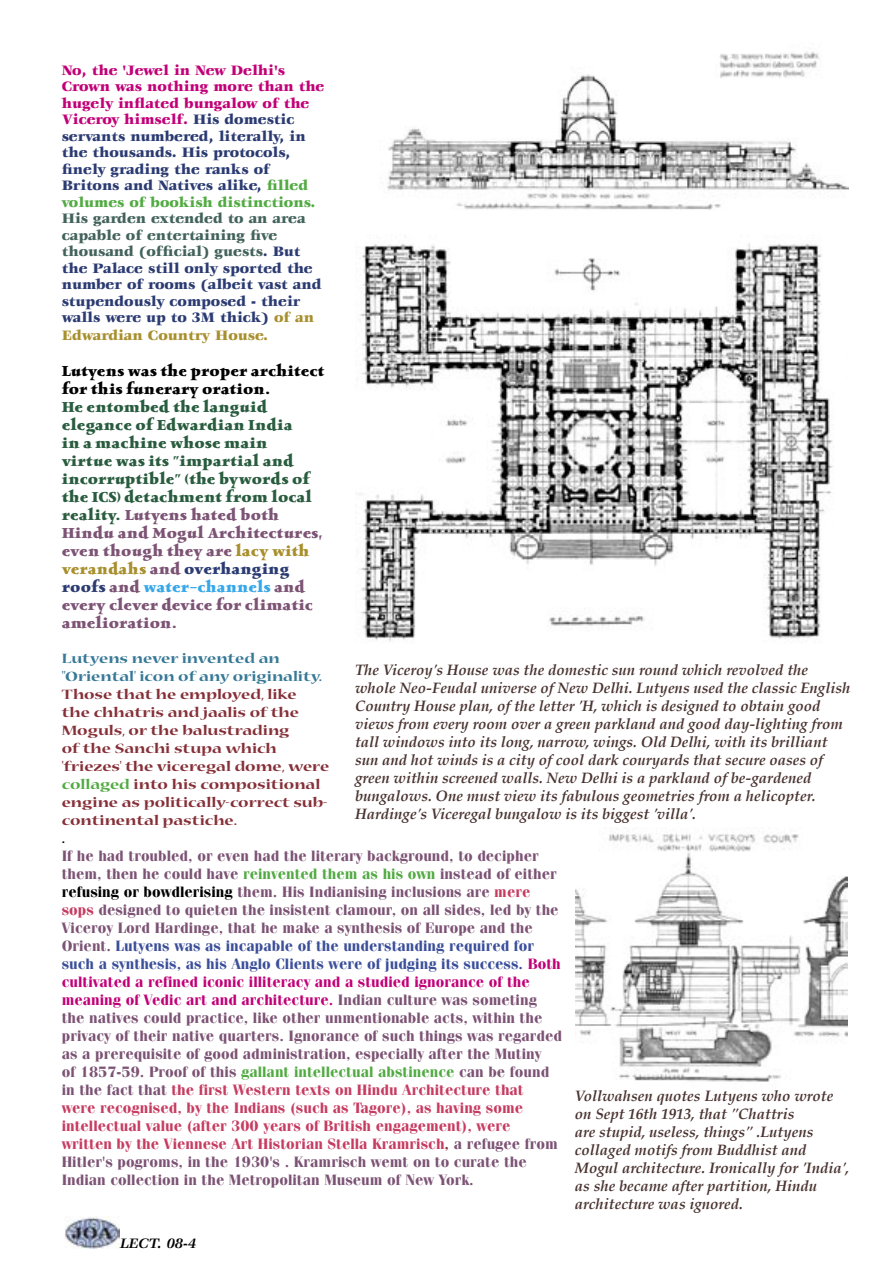
<style>
.page{position:relative;width:893px;height:1263px;background:#fff}
.page>*{position:absolute;margin:0;border:0;box-sizing:border-box;transform-origin:0 0}
.t1{font:700 15px/18px "Fenice";color:#7c5374}
.t2{font:italic 700 15px/18px "Palatino";color:#493330}
.t3{font:900 15px/16.5px "Veljovic";color:#2b3b72}
.t4{font:700 15px/18px "Obelisk ITC";color:#295c3e}
.t5{font:700 expanded 15px/18px "Nueva";color:#853038}
.t6{font:700 expanded 15px/18px "Nueva";color:#367896}
.t7{font:700 15px/18px "Obelisk ITC";color:#000}
.t8{font:900 15px "Veljovic";color:#a88f2d}
.t9{font:italic 700 15px "Veljovic";color:#000}
.t10{font:700 expanded 15px "Nueva";color:#000}
.s1{color:#c10077}
.s2{color:#52aa43}
.s3{color:#42625b}
.s4{color:#a88f2d}
.s5{color:#7c5374}
.s6{color:#2b3b72}
.s7{color:#36a7e9}
.s8{color:#000}
.s9{color:#c63d62}
.s10{color:#3b4f9a}
.s11{color:#853038}
</style>
<div class="page">
<img style="left:65px;top:1216px;width:55px;height:32px">
<img style="left:358px;top:52px;width:491px;height:590px">
<img style="left:575px;top:833px;width:273px;height:249px">
<p class="t3" style="left:62px;top:62px;width:264px"><span class="s1">No, the 'Jewel in New Delhi's<br>Crown was nothing more than the hugely inflated bungalow of the<br>Viceroy himself.</span> His domestic servants numbered, literally, in the thousands. His protocols, finely grading the ranks of<br>Britons and Natives alike, <span class="s2">filled volumes of bookish distinctions.</span></p>
<p class="t3" style="left:62px;top:211px;width:261px"><span class="s3">His garden extended to an area capable of entertaining five thousand (official) guests</span>. But the Palace still only sported the number of rooms (albeit vast and stupendously composed - their walls were up to 3M thick) <span class="s4">of an</span></p>
<p class="t8" style="left:62px;top:327px;width:208px">Edwardian Country House.</p>
<p class="t7" style="left:62px;top:363px;width:264px">Lutyens was the proper architect for this funerary oration.</p>
<p class="t4" style="left:62px;top:399px;width:263px">He entombed the languid elegance of Edwardian India<br>in a machine whose main<br>virtue was its "impartial and incorruptible" (the bywords of the ICS) detachment from local reality. <span class="s5">Lutyens hated both<br>Hindu and Mogul Architectures, even though they are</span> <span class="s4">lacy with verandahs</span> <span class="s5">and</span> <span class="s6">overhanging roofs</span> <span class="s5">and</span> <span class="s7">water-channels</span> <span class="s5">and every clever device for climatic amelioration.</span></p>
<p class="t6" style="left:62px;top:650px;width:262px">Lutyens never invented an ''Oriental' icon of any originality.</p>
<p class="t5" style="left:62px;top:686px;width:269px">Those that he employed, like<br>the chhatris and jaalis of the<br>Moguls, or the balustrading<br>of the Sanchi stupa which 'friezes' the viceregal dome, were <span class="s2">collaged</span> into his compositional engine as politically-correct sub&shy;continental pastiche.</p>
<p class="t10" style="left:62px;top:831px;width:5px">.</p>
<p class="t1" style="left:62px;top:846px;width:502px">If he had troubled, or even had the literary background, to decipher them, then he could have <span class="s2">reinvented them as his own</span> instead of either <span class="s8">refusing or bowdlerising</span> them. His Indianising inclusions are <span class="s9">mere sops</span> designed to quieten the insistent clamour, on all sides, led by the Viceroy Lord Hardinge, that he make a synthesis of Europe and the Orient. <span class="s10">Lutyens was as incapable of the understanding required for such a synthesis, as his Anglo Clients were of judging its success.</span> <span class="s1">Both cultivated a refined iconic illiteracy and a studied ignorance of the meaning of Vedic art and architecture.</span> Indian culture was someting the natives could practice, like other unmentionable acts, within the privacy of their native quarters. Ignorance of such things was regarded as a prerequisite of good administration, especially after the Mutiny<br>of 1857-59. Proof of this <span class="s2">gallant intellectual abstinence</span> can be found in the fact that <span class="s9">the first Western texts on Hindu Architecture that<br>were recognised, by the Indians (such as Tagore), as having some intellectual value (after 300 years of British engagement), were written by the Viennese Art Historian Stella Kramrisch</span><span class="s11">,</span> a refugee from Hitler's pogroms, in the 1930's . Kramrisch wemt on to curate the Indian collection in the Metropolitan Museum of New York.</p>
<p class="t2" style="left:355px;top:662px;width:497px">The Viceroy's House was the domestic sun round which revolved the whole Neo-Feudal universe of New Delhi. Lutyens used the classic English Country House plan, of the letter 'H, which is designed to obtain good views from every room over a green parkland and good day-lighting from tall windows into its long, narrow, wings. Old Delhi, with its brilliant sun and hot winds is a city of cool dark couryards that secure oases of green within screened walls. New Delhi is a parkland of be-gardened bungalows. One must view its fabulous geometries from a helicopter.<br>Hardinge's Viceregal bungalow is its biggest 'villa'.</p>
<p class="t2" style="left:575px;top:1088px;width:276px">Vollwahsen quotes Lutyens who wrote on Sept 16th 1913, that "Chattris<br>are stupid, useless, things" .Lutyens collaged motifs from Buddhist and Mogul architecture. Ironically for 'India', as she became after partition, Hindu architecture was ignored.</p>
<p class="t9" style="left:120px;top:1235px;width:78px">LECT. 08-4</p>
</div>
